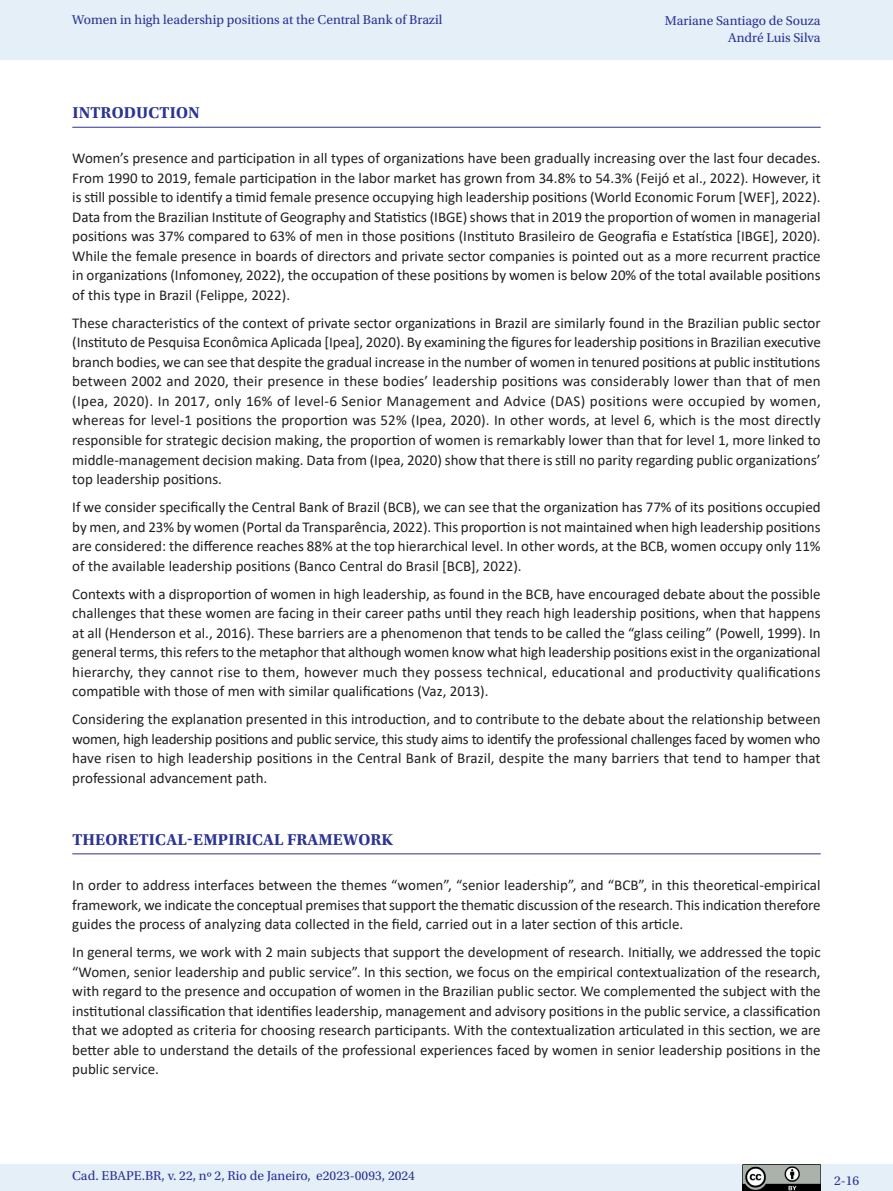
<style>
.page{position:relative;width:893px;height:1191px;background:#fff}
.page>*{position:absolute;margin:0;border:0;box-sizing:border-box;transform-origin:0 0}
._07_1_sub_1{font:700 16.5px "Utopia Std";letter-spacing:.01em;color:#2b3393}
._06_0_texto{font:15px/19.5px "Calibri";color:#231f20;text-align:justify}
.t1{font:13.5px/16.5px "Utopia Std";color:#2b3393;text-align:right}
</style>
<div class="page">
<div style="left:0;top:0;width:893px;height:60px;background:#e4eff8"></div>
<div style="left:0;top:1164px;width:893px;height:27px;background:#e4eff8"></div>
<img style="left:743px;top:1164px;width:78px;height:27px">
<hr style="left:72px;top:127px;width:749px;height:1px;background:#2b3393">
<hr style="left:72px;top:853px;width:749px;height:1px;background:#2b3393">
<p class="t1" style="left:72px;top:11px;width:372px">Women in high leadership positions at the Central Bank of Brazil</p>
<p class="t1" style="left:665px;top:13px;width:157px">Mariane Santiago de Souza<br>André Luis Silva</p>
<p class="_07_1_sub_1" style="left:72px;top:103px;width:129px">INTRODUCTION</p>
<p class="_06_0_texto" style="left:72px;top:148px;width:750px">Women’s presence and participation in all types of organizations have been gradually increasing over the last four decades.<br>From 1990 to 2019, female participation in the labor market has grown from 34.8% to 54.3% (Feijó et al., 2022). However, it is still possible to identify a timid female presence occupying high leadership positions (World Economic Forum [WEF], 2022).<br>Data from the Brazilian Institute of Geography and Statistics (IBGE) shows that in 2019 the proportion of women in managerial positions was 37% compared to 63% of men in those positions (Instituto Brasileiro de Geografia e Estatística [IBGE], 2020).<br>While the female presence in boards of directors and private sector companies is pointed out as a more recurrent practice in organizations (Infomoney, 2022), the occupation of these positions by women is below 20% of the total available positions of this type in Brazil (Felippe, 2022).</p>
<p class="_06_0_texto" style="left:72px;top:313px;width:750px">These characteristics of the context of private sector organizations in Brazil are similarly found in the Brazilian public sector (Instituto de Pesquisa Econômica Aplicada [Ipea], 2020). By examining the figures for leadership positions in Brazilian executive branch bodies, we can see that despite the gradual increase in the number of women in tenured positions at public institutions between 2002 and 2020, their presence in these bodies’ leadership positions was considerably lower than that of men (Ipea, 2020). In 2017, only 16% of level-6 Senior Management and Advice (DAS) positions were occupied by women, whereas for level-1 positions the proportion was 52% (Ipea, 2020). In other words, at level 6, which is the most directly responsible for strategic decision making, the proportion of women is remarkably lower than that for level 1, more linked to middle-management decision making. Data from (Ipea, 2020) show that there is still no parity regarding public organizations’ top leadership positions.</p>
<p class="_06_0_texto" style="left:72px;top:497px;width:750px">If we consider specifically the Central Bank of Brazil (BCB), we can see that the organization has 77% of its positions occupied by men, and 23% by women (Portal da Transparência, 2022). This proportion is not maintained when high leadership positions are considered: the difference reaches 88% at the top hierarchical level. In other words, at the BCB, women occupy only 11% of the available leadership positions (Banco Central do Brasil [BCB], 2022).</p>
<p class="_06_0_texto" style="left:72px;top:583px;width:750px">Contexts with a disproportion of women in high leadership, as found in the BCB, have encouraged debate about the possible challenges that these women are facing in their career paths until they reach high leadership positions, when that happens at all (Henderson et al., 2016). These barriers are a phenomenon that tends to be called the “glass ceiling” (Powell, 1999). In general terms, this refers to the metaphor that although women know what high leadership positions exist in the organizational hierarchy, they cannot rise to them, however much they possess technical, educational and productivity qualifications compatible with those of men with similar qualifications (Vaz, 2013).</p>
<p class="_06_0_texto" style="left:72px;top:709px;width:750px">Considering the explanation presented in this introduction, and to contribute to the debate about the relationship between women, high leadership positions and public service, this study aims to identify the professional challenges faced by women who have risen to high leadership positions in the Central Bank of Brazil, despite the many barriers that tend to hamper that professional advancement path.</p>
<p class="_07_1_sub_1" style="left:72px;top:830px;width:322px">THEORETICAL-EMPIRICAL FRAMEWORK</p>
<p class="_06_0_texto" style="left:72px;top:875px;width:750px">In order to address interfaces between the themes “women”, “senior leadership”, and “BCB”, in this theoretical-empirical framework, we indicate the conceptual premises that support the thematic discussion of the research. This indication therefore guides the process of analyzing data collected in the field, carried out in a later section of this article.</p>
<p class="_06_0_texto" style="left:72px;top:942px;width:750px">In general terms, we work with 2 main subjects that support the development of research. Initially, we addressed the topic “Women, senior leadership and public service”. In this section, we focus on the empirical contextualization of the research, with regard to the presence and occupation of women in the Brazilian public sector. We complemented the subject with the institutional classification that identifies leadership, management and advisory positions in the public service, a classification that we adopted as criteria for choosing research participants. With the contextualization articulated in this section, we are better able to understand the details of the professional experiences faced by women in senior leadership positions in the public service.</p>
<p class="t1" style="left:72px;top:1167px;width:344px">Cad. EBAPE.BR, v. 22, nº 2, Rio de Janeiro, e2023-0093, 2024</p>
<p class="t1" style="left:834px;top:1172px;width:27px">2-16</p>
</div>
